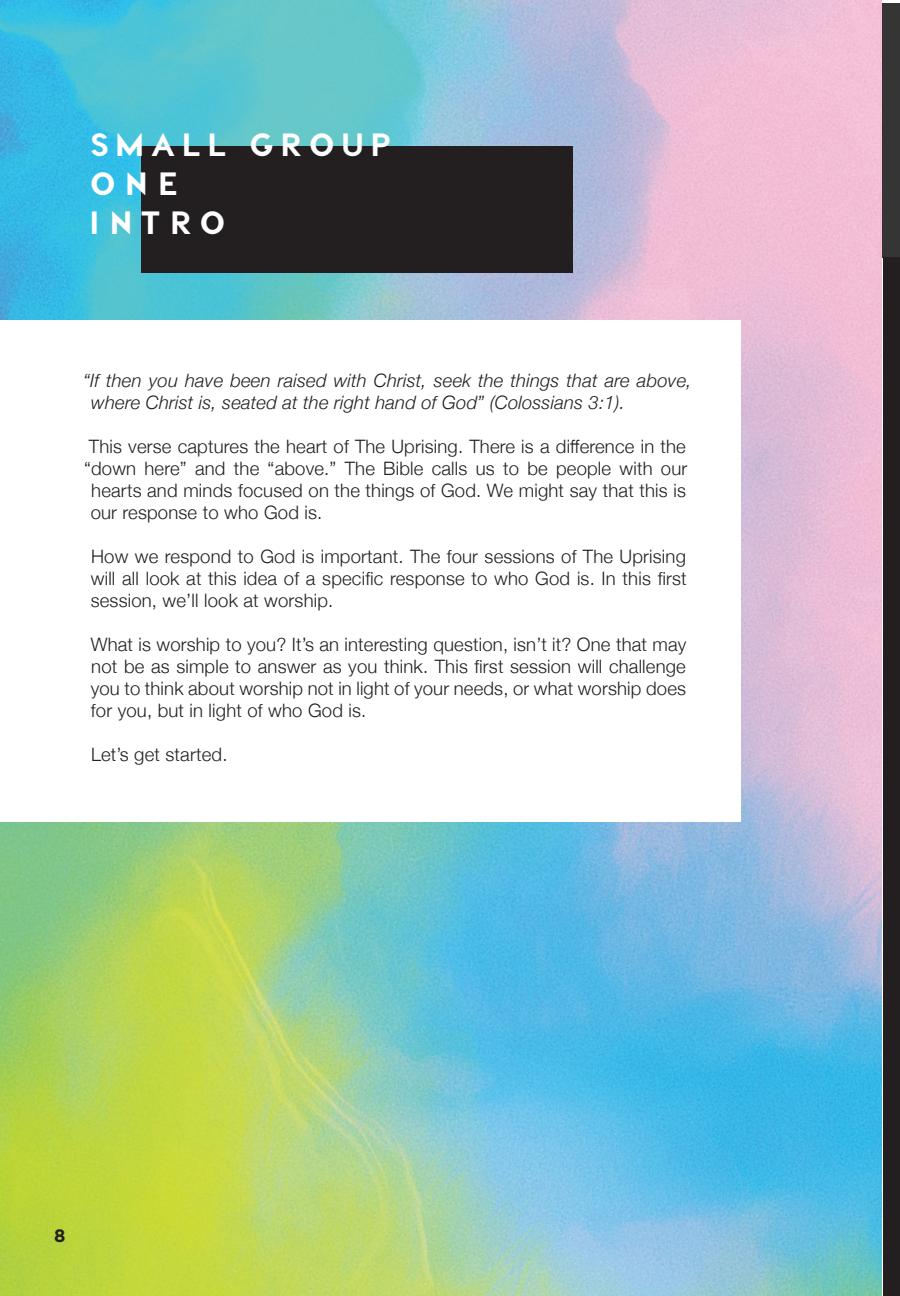
<style>
.page{position:relative;width:900px;height:1296px;background:#fff}
.page>*{position:absolute;margin:0;border:0;box-sizing:border-box;transform-origin:0 0}
.t1{font:800 32.2px/39.2px "Visby CF";letter-spacing:.21em;color:#fff}
.t2{font:300 18.4px/22px "Helvetica Neue";letter-spacing:.01em;color:#231f20;text-align:justify}
.t3{font:italic 300 18.4px/22px "Helvetica Neue";letter-spacing:.01em;color:#231f20}
.t4{font:700 18px "Gotham";color:#231f20}
</style>
<div class="page">
<img style="left:0;top:0;width:882px;height:1296px">
<div style="left:0;top:320px;width:740px;height:502px;background:#fff"></div>
<div style="left:142px;top:146px;width:431px;height:127px;background:#231f20"></div>
<div style="left:882px;top:3px;width:18px;height:255px;background:#353535"></div>
<div style="left:883px;top:257px;width:17px;height:1039px;background:#231f20"></div>
<h1 class="t1" style="left:90px;top:124px;width:303px">SMALL GROUP<br>ONE<br>INTRO</h1>
<p class="t3" style="left:91px;top:369px;width:602px;text-indent:-8px">“If then you have been raised with Christ, seek the things that are above, where Christ is, seated at the right hand of God” (Colossians 3:1).</p>
<p class="t2" style="left:89px;top:435px;width:598px">This verse captures the heart of The Uprising. There is a difference in the</p>
<p class="t2" style="left:84px;top:457px;width:605px">“down here” and the “above.” The Bible calls us to be people with our</p>
<p class="t2" style="left:91px;top:479px;width:596px">hearts and minds focused on the things of God. We might say that this is</p>
<p class="t2" style="left:91px;top:501px;width:233px">our response to who God is.</p>
<p class="t2" style="left:91px;top:545px;width:597px">How we respond to God is important. The four sessions of The Uprising will all look at this idea of a specific response to who God is. In this first session, we’ll look at worship.</p>
<p class="t2" style="left:91px;top:633px;width:597px">What is worship to you? It’s an interesting question, isn’t it? One that may not be as simple to answer as you think. This first session will challenge you to think about worship not in light of your needs, or what worship does for you, but in light of who God is.</p>
<p class="t2" style="left:91px;top:743px;width:138px">Let’s get started.</p>
<p class="t4" style="left:54px;top:1223px;width:13px">8</p>
</div>
